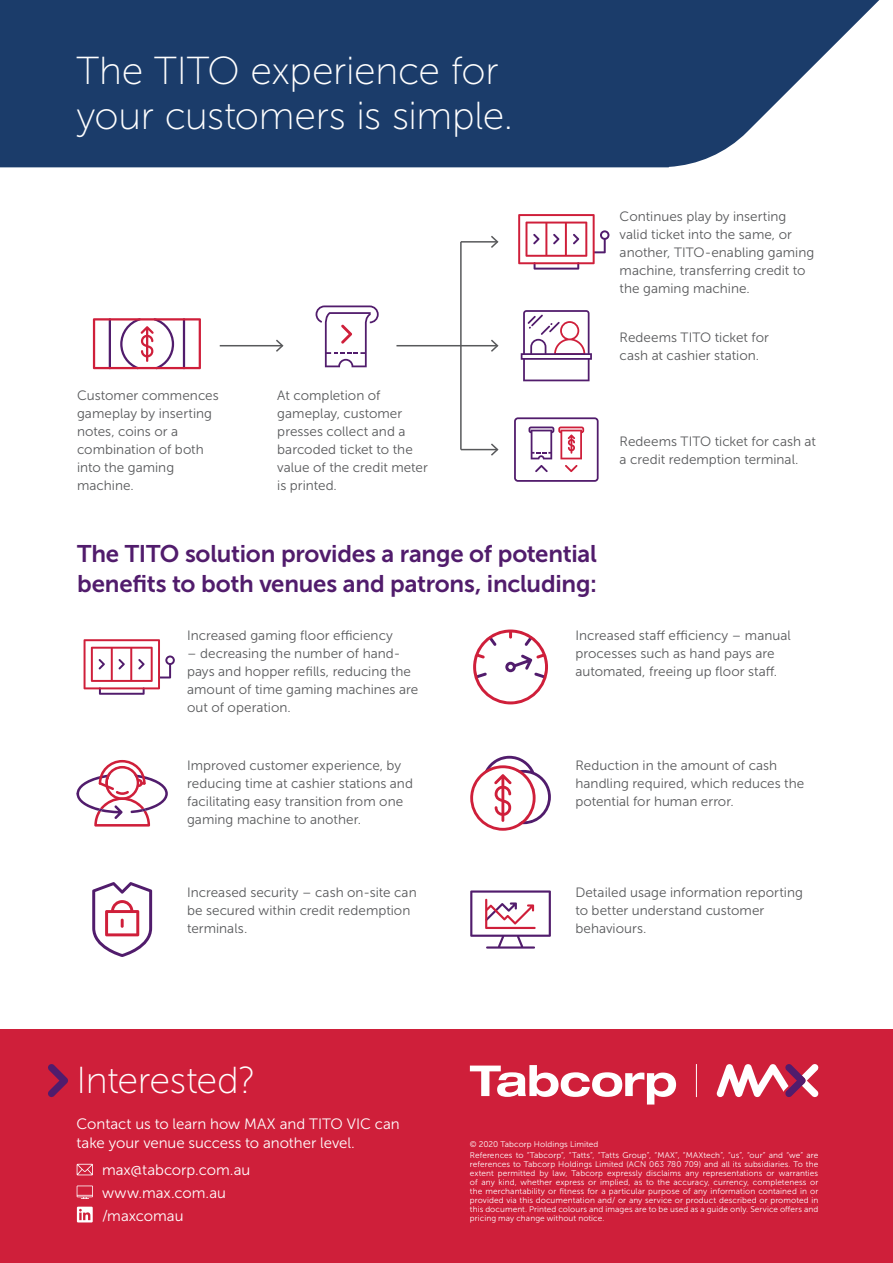
<style>
.page{position:relative;width:893px;height:1263px;background:#fff}
.page>*{position:absolute;margin:0;border:0;box-sizing:border-box;transform-origin:0 0}
.t1{font:39px/45px "Museo Sans 100";letter-spacing:-.01em;color:#fff}
.t2{font:37.5px "Museo Sans 100";letter-spacing:-.015em;color:#fff}
.t3{font:24px/30px "Museo Sans 700";letter-spacing:-.01em;color:#511c6c}
.t4{font:15px/23px "Museo Sans 300";color:#fff}
.t5{font:13.5px/18px "Museo Sans 300";color:#58595b}
.t6{font:8.25px/9px "Museo Sans 300";letter-spacing:.01em;color:#fff}
</style>
<div class="page">
<svg style="left:0;top:0;width:880px;height:167px;background:#314e78"></svg>
<div style="left:0;top:1029px;width:893px;height:234px;background:#cf1f3a"></div>
<svg style="left:77px;top:1164px;width:16px;height:11px"></svg>
<svg style="left:77px;top:1185px;width:16px;height:14px"></svg>
<svg style="left:77px;top:1207px;width:16px;height:15px"></svg>
<svg style="left:716px;top:1064px;width:103px;height:33px"></svg>
<svg style="left:48px;top:1064px;width:20px;height:33px"></svg>
<svg style="left:470px;top:1065px;width:206px;height:39px"></svg>
<hr style="left:696px;top:1064px;width:1px;height:33px;background:#fff">
<svg style="left:93px;top:318px;width:108px;height:51px"></svg>
<svg style="left:518px;top:214px;width:91px;height:56px"></svg>
<svg style="left:521px;top:310px;width:71px;height:71px"></svg>
<svg style="left:514px;top:417px;width:85px;height:65px"></svg>
<svg style="left:316px;top:305px;width:63px;height:62px"></svg>
<hr style="left:220px;top:345px;width:62px;height:1px;background:#58595b">
<svg style="left:274px;top:339px;width:10px;height:13px"></svg>
<hr style="left:396px;top:345px;width:101px;height:1px;background:#58595b">
<svg style="left:489px;top:339px;width:10px;height:13px"></svg>
<hr style="left:461px;top:241px;width:36px;height:2px;background:#58595b">
<svg style="left:489px;top:236px;width:10px;height:12px"></svg>
<hr style="left:461px;top:449px;width:36px;height:1px;background:#58595b">
<svg style="left:489px;top:443px;width:10px;height:13px"></svg>
<hr style="left:460px;top:242px;width:2px;height:208px;background:#58595b">
<svg style="left:84px;top:639px;width:91px;height:56px"></svg>
<svg style="left:77px;top:760px;width:91px;height:66px"></svg>
<svg style="left:92px;top:882px;width:60px;height:75px"></svg>
<svg style="left:473px;top:629px;width:75px;height:75px"></svg>
<svg style="left:470px;top:756px;width:81px;height:75px"></svg>
<svg style="left:470px;top:890px;width:81px;height:59px"></svg>
<h1 class="t1" style="left:77px;top:49px;width:438px">The TITO experience for your customers is simple.</h1>
<p class="t5" style="left:77px;top:386px;width:143px">Customer commences gameplay by inserting notes, coins or a combination of both into the gaming machine.</p>
<p class="t5" style="left:277px;top:386px;width:152px">At completion of gameplay, customer presses collect and a barcoded ticket to the value of the credit meter is printed.</p>
<p class="t5" style="left:620px;top:208px;width:196px">Continues play by inserting valid ticket into the same, or another, TITO-enabling gaming machine, transferring credit to the gaming machine.</p>
<p class="t5" style="left:620px;top:328px;width:151px">Redeems TITO ticket for cash at cashier station.</p>
<p class="t5" style="left:620px;top:432px;width:198px">Redeems TITO ticket for cash at a credit redemption terminal.</p>
<h3 class="t3" style="left:77px;top:539px;width:521px">The TITO solution provides a range of potential benefits to both venues and patrons, including:</h3>
<p class="t5" style="left:187px;top:626px;width:207px">Increased gaming floor efficiency</p>
<p class="t5" style="left:187px;top:644px;width:233px">– decreasing the number of hand&shy;pays and hopper refills, reducing the amount of time gaming machines are out of operation.</p>
<p class="t5" style="left:575px;top:626px;width:217px">Increased staff efficiency – manual processes such as hand pays are automated, freeing up floor staff.</p>
<p class="t5" style="left:187px;top:757px;width:227px">Improved customer experience, by reducing time at cashier stations and facilitating easy transition from one gaming machine to another.</p>
<p class="t5" style="left:187px;top:883px;width:231px">Increased security – cash on-site can be secured within credit redemption terminals.</p>
<h2 class="t2" style="left:77px;top:1060px;width:181px">Interested?</h2>
<p class="t4" style="left:77px;top:1115px;width:325px;line-height:18.8px">Contact us to learn how MAX and TITO VIC can take your venue success to another level.</p>
<p class="t4" style="left:102px;top:1159px;width:150px">max@tabcorp.com.au www.max.com.au /maxcomau</p>
<p class="t5" style="left:575px;top:757px;width:230px">Reduction in the amount of cash handling required, which reduces the potential for human error.</p>
<p class="t5" style="left:575px;top:883px;width:229px">Detailed usage information reporting to better understand customer behaviours.</p>
<p class="t6" style="left:470px;top:1139px;width:350px;line-height:11.1px">© 2020 Tabcorp Holdings Limited<br>References to “Tabcorp”, “Tatts”, “Tatts Group”, “MAX”, “MAXtech”, “us”, “our” and “we” are</p>
<p class="t6" style="left:470px;top:1160px;width:350px;text-align:justify">references to Tabcorp Holdings Limited (ACN 063 780 709) and all its subsidiaries. To the extent permitted by law, Tabcorp expressly disclaims any representations or warranties of any kind, whether express or implied, as to the accuracy, currency, completeness or the merchantability or fitness for a particular purpose of any information contained in or provided via this documentation and/ or any service or product described or promoted in this document. Printed colours and images are to be used as a guide only. Service offers and pricing may change without notice.</p>
</div>
